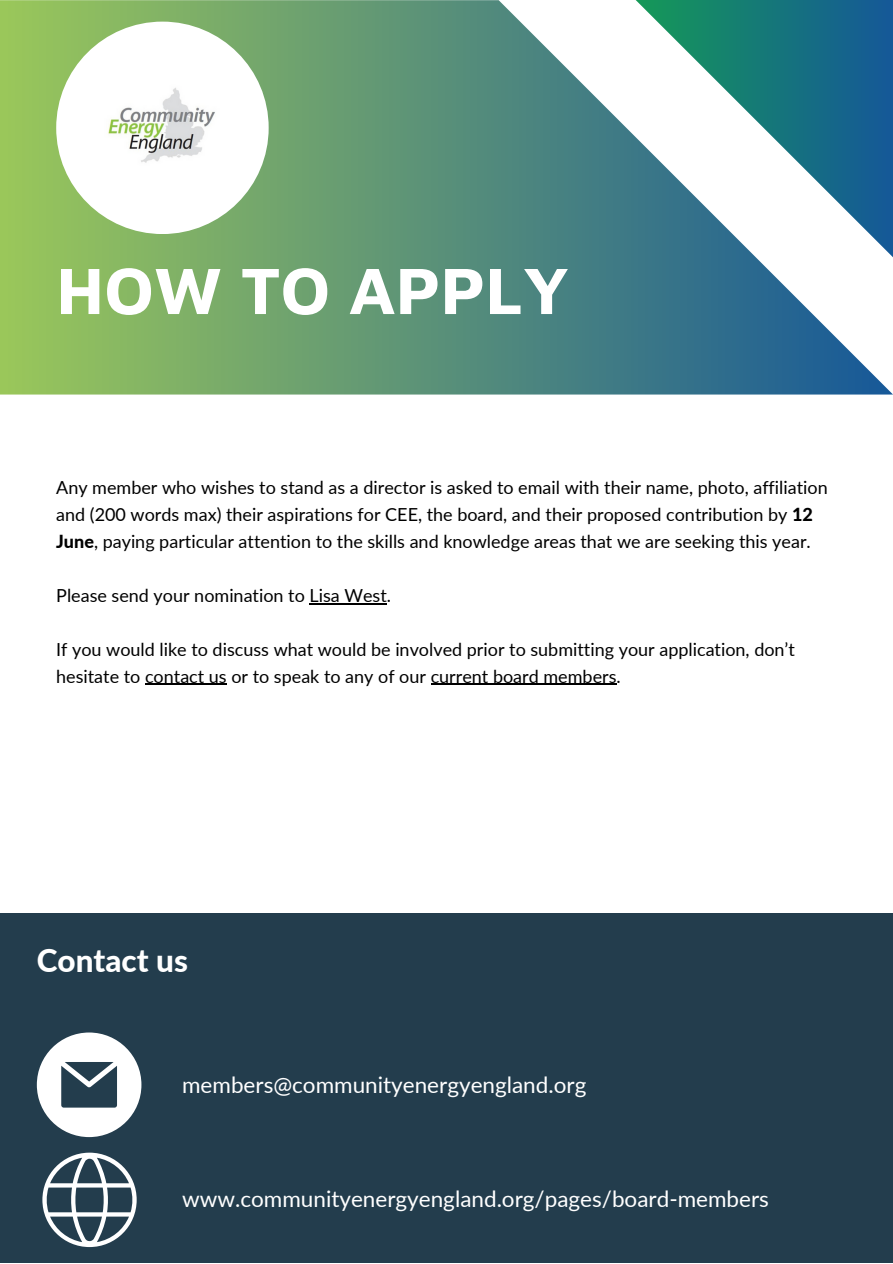
<style>
.page{position:relative;width:893px;height:1264px;background:#fff}
.page>*{position:absolute;margin:0;border:0;box-sizing:border-box;transform-origin:0 0}
.t1{font:700 67.5px "Maven Pro";color:#fff}
.t2{font:800 31.5px "Lato";color:#fff}
.t3{font:22.5px "Lato";color:#fff}
.t4{font:18px/27px "Lato";color:#000}
.s1{font-weight:800}
</style>
<div class="page">
<svg style="left:0;top:0;width:892px;height:394px;background:#6fa189"></svg>
<div style="left:56px;top:22px;width:213px;height:212px;background:#fff;border-radius:50%"></div>
<img style="left:108px;top:88px;width:107px;height:75px">
<hr style="left:309px;top:603px;width:78px;height:1px;background:#000">
<hr style="left:145px;top:684px;width:82px;height:1px;background:#000">
<hr style="left:430px;top:684px;width:186px;height:1px;background:#000">
<div style="left:0;top:913px;width:892px;height:349px;background:#233d4d"></div>
<svg style="left:42px;top:1152px;width:95px;height:94px"></svg>
<svg style="left:37px;top:1032px;width:104px;height:105px"></svg>
<p class="t1" style="left:56px;top:249px;width:514px">HOW TO APPLY</p>
<p class="t4" style="left:56px;top:473px;width:773px">Any member who wishes to stand as a director is asked to email with their name, photo, affiliation and (200 words max) their aspirations for CEE, the board, and their proposed contribution by <span class="s1">12<br>June</span>, paying particular attention to the skills and knowledge areas that we are seeking this year.</p>
<p class="t4" style="left:56px;top:581px;width:336px">Please send your nomination to Lisa West.</p>
<p class="t4" style="left:56px;top:635px;width:740px">If you would like to discuss what would be involved prior to submitting your application, don’t hesitate to contact us or to speak to any of our current board members.</p>
<p class="t2" style="left:37px;top:940px;width:153px">Contact us</p>
<p class="t3" style="left:182px;top:1070px;width:406px">members@communityenergyengland.org</p>
<p class="t3" style="left:182px;top:1185px;width:588px">www.communityenergyengland.org/pages/board-members</p>
</div>
